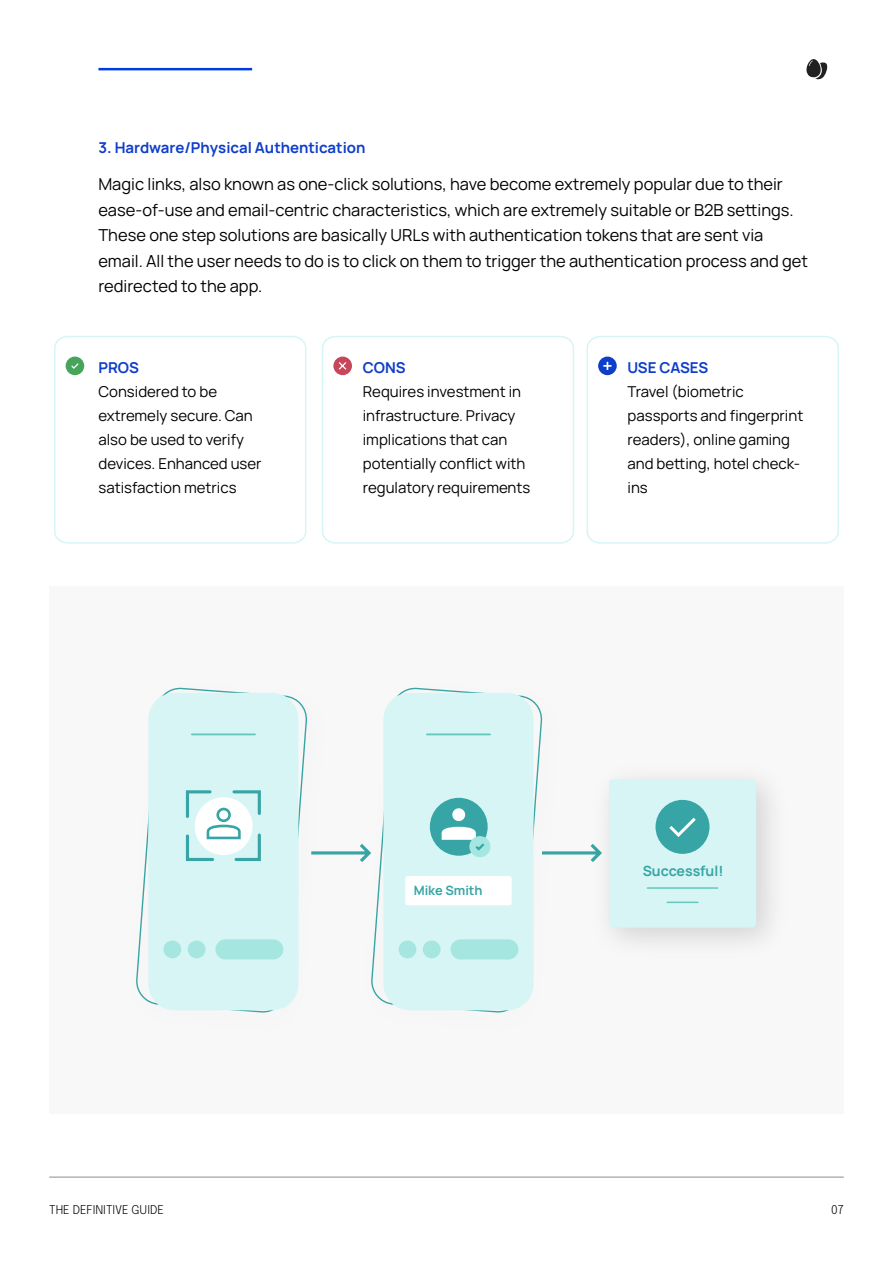
<style>
.page{position:relative;width:893px;height:1263px;background:#fff}
.page>*{position:absolute;margin:0;border:0;box-sizing:border-box;transform-origin:0 0}
.t1{font:16.5px/25.5px "Manrope";color:#000}
.t2{font:15px/24px "Manrope";color:#000}
.t3{font:700 15px "Manrope";color:#0e3dca}
.t4{font:700 14.1px "Manrope";color:#37a5a5}
.t5{font:700 12.9px "Manrope";color:#37a5a5}
.t6{font:300 12px "Epilogue";color:#000}
</style>
<div class="page">
<svg style="left:806px;top:59px;width:22px;height:21px"></svg>
<hr style="left:98px;top:68px;width:154px;height:2px;background:#003be3">
<hr style="left:49px;top:1176px;width:795px;height:2px;background:#b3b3b3">
<svg style="left:54px;top:336px;width:253px;height:208px"></svg>
<div style="left:66px;top:357px;width:18px;height:18px;background:#46a55a;border-radius:50%"></div>
<svg style="left:71px;top:363px;width:8px;height:6px"></svg>
<svg style="left:322px;top:336px;width:252px;height:208px"></svg>
<svg style="left:586px;top:336px;width:253px;height:208px"></svg>
<div style="left:333px;top:357px;width:19px;height:18px;background:#c8465a;border-radius:50%"></div>
<svg style="left:338px;top:362px;width:9px;height:8px"></svg>
<div style="left:598px;top:357px;width:19px;height:18px;background:#0e3dca;border-radius:50%"></div>
<svg style="left:603px;top:362px;width:8px;height:8px"></svg>
<div style="left:49px;top:586px;width:795px;height:528px;background:#f8f8f8"></div>
<svg style="left:344px;top:851px;width:3px;height:4px"></svg>
<img style="left:580px;top:778px;width:192px;height:165px">
<div style="left:609px;top:779px;width:147px;height:149px;background:#d7f5f5;border-radius:4px"></div>
<div style="left:655px;top:800px;width:54px;height:54px;background:#37a5a5;border-radius:50%"></div>
<hr style="left:647px;top:887px;width:71px;height:2px;background:#64c8be">
<hr style="left:667px;top:901px;width:31px;height:2px;background:#64c8be">
<svg style="left:669px;top:817px;width:27px;height:20px"></svg>
<svg style="left:136px;top:687px;width:171px;height:326px"></svg>
<div style="left:153px;top:697px;width:141px;height:309px;background:#d7f5f5;border-radius:22px"></div>
<svg style="left:153px;top:998px;width:141px;height:8px"></svg>
<div style="left:148px;top:693px;width:150px;height:317px;border:9px solid #d7f5f5;border-radius:22px"></div>
<div style="left:163px;top:940px;width:18px;height:18px;background:#a5e6e1;border-radius:50%"></div>
<div style="left:188px;top:940px;width:17px;height:18px;background:#a5e6e1;border-radius:50%"></div>
<div style="left:215px;top:939px;width:68px;height:20px;background:#a5e6e1;border-radius:10px"></div>
<hr style="left:192px;top:733px;width:63px;height:2px;background:#64c8be">
<div style="left:195px;top:693px;width:56px;height:17px;background:#d7f5f5"></div>
<svg style="left:185px;top:790px;width:76px;height:71px"></svg>
<svg style="left:371px;top:687px;width:171px;height:326px"></svg>
<div style="left:388px;top:697px;width:141px;height:309px;background:#d7f5f5;border-radius:22px"></div>
<svg style="left:388px;top:998px;width:141px;height:8px"></svg>
<div style="left:383px;top:693px;width:150px;height:317px;border:9px solid #d7f5f5;border-radius:22px"></div>
<div style="left:399px;top:940px;width:17px;height:18px;background:#a5e6e1;border-radius:50%"></div>
<div style="left:423px;top:940px;width:18px;height:18px;background:#a5e6e1;border-radius:50%"></div>
<div style="left:450px;top:939px;width:68px;height:20px;background:#a5e6e1;border-radius:10px"></div>
<hr style="left:427px;top:733px;width:63px;height:2px;background:#64c8be">
<div style="left:430px;top:693px;width:56px;height:17px;background:#d7f5f5"></div>
<div style="left:430px;top:798px;width:58px;height:58px;background:#37a5a5;border-radius:50%"></div>
<div style="left:452px;top:808px;width:13px;height:13px;background:#fff;border-radius:50%"></div>
<div style="left:469px;top:836px;width:21px;height:21px;background:#a5e6e1;border-radius:50%"></div>
<svg style="left:442px;top:827px;width:45px;height:25px"></svg>
<div style="left:405px;top:876px;width:107px;height:29px;background:#fff;border-radius:3px"></div>
<p class="t3" style="left:98px;top:137px;width:269px">3. Hardware/Physical Authentication</p>
<p class="t1" style="left:98px;top:171px;width:711px">Magic links, also known as one-click solutions, have become extremely popular due to their ease-of-use and email-centric characteristics, which are extremely suitable or B2B settings.<br>These one step solutions are basically URLs with authentication tokens that are sent via email. All the user needs to do is to click on them to trigger the authentication process and get redirected to the app.</p>
<p class="t3" style="left:98px;top:357px;width:42px">PROS</p>
<p class="t2" style="left:98px;top:378px;width:165px">Considered to be extremely secure. Can also be used to verify devices. Enhanced user satisfaction metrics</p>
<p class="t3" style="left:363px;top:357px;width:44px">CONS</p>
<p class="t2" style="left:363px;top:378px;width:169px">Requires investment in infrastructure. Privacy implications that can potentially conflict with regulatory requirements</p>
<p class="t3" style="left:628px;top:357px;width:82px">USE CASES</p>
<p class="t2" style="left:628px;top:378px;width:177px">Travel (biometric passports and fingerprint readers), online gaming and betting, hotel check&shy;ins</p>
<p class="t5" style="left:414px;top:881px;width:70px">Mike Smith</p>
<p class="t4" style="left:643px;top:861px;width:82px">Successful!</p>
<p class="t6" style="left:49px;top:1201px;width:116px">THE DEFINITIVE GUIDE</p>
<p class="t6" style="left:831px;top:1201px;width:14px">07</p>
</div>
